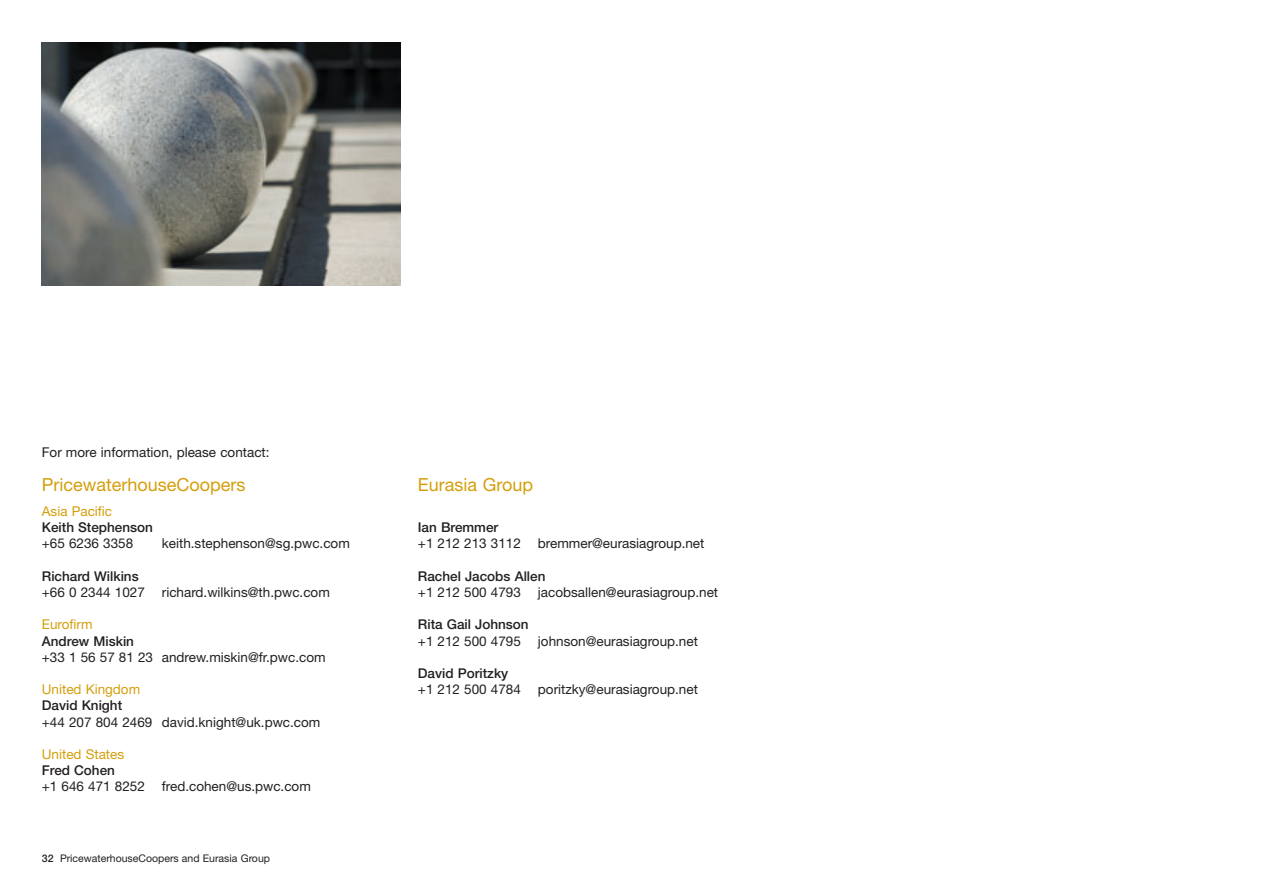
<style>
.page{position:relative;width:1263px;height:891px;background:#fff}
.page>*{position:absolute;margin:0;border:0;box-sizing:border-box;transform-origin:0 0}
.t1{font:18px "Helvetica Neue";color:#d49f0c}
.t2{font:13.5px "Helvetica Neue";color:#231f20}
.t3{font:500 13.5px "Helvetica Neue";color:#231f20}
.t4{font:13.5px "Helvetica Neue";color:#d49f0c}
.t5{font:10.5px "Helvetica Neue";color:#231f20}
.s1{font-weight:500}
</style>
<div class="page">
<img style="left:42px;top:43px;width:358px;height:243px">
<p class="t2" style="left:42px;top:447px;width:229px">For more information, please contact:</p>
<h1 class="t1" style="left:42px;top:478px;width:205px">PricewaterhouseCoopers</h1>
<p class="t4" style="left:42px;top:506px;width:72px">Asia Pacific</p>
<p class="t3" style="left:42px;top:523px;width:113px">Keith Stephenson</p>
<p class="t2" style="left:42px;top:539px;width:93px">+65 6236 3358</p>
<p class="t2" style="left:162px;top:539px;width:190px">keith.stephenson@sg.pwc.com</p>
<p class="t3" style="left:42px;top:571px;width:98px">Richard Wilkins</p>
<p class="t2" style="left:42px;top:587px;width:105px">+66 0 2344 1027</p>
<p class="t2" style="left:162px;top:587px;width:170px">richard.wilkins@th.pwc.com</p>
<p class="t4" style="left:42px;top:620px;width:52px">Eurofirm</p>
<p class="t3" style="left:42px;top:636px;width:94px">Andrew Miskin</p>
<p class="t2" style="left:42px;top:652px;width:285px">+33 1 56 57 81 23 andrew.miskin@fr.pwc.com</p>
<p class="t4" style="left:42px;top:685px;width:100px">United Kingdom</p>
<p class="t3" style="left:42px;top:701px;width:82px">David Knight</p>
<p class="t2" style="left:42px;top:717px;width:280px">+44 207 804 2469 david.knight@uk.pwc.com</p>
<p class="t4" style="left:42px;top:749px;width:84px">United States</p>
<p class="t3" style="left:42px;top:766px;width:75px">Fred Cohen</p>
<p class="t2" style="left:42px;top:782px;width:105px">+1 646 471 8252</p>
<p class="t2" style="left:162px;top:782px;width:151px">fred.cohen@us.pwc.com</p>
<p class="t5" style="left:42px;top:855px;width:230px"><span class="s1">32</span> PricewaterhouseCoopers and Eurasia Group</p>
<h1 class="t1" style="left:418px;top:478px;width:117px">Eurasia Group</h1>
<p class="t3" style="left:418px;top:523px;width:82px">Ian Bremmer</p>
<p class="t2" style="left:418px;top:539px;width:105px">+1 212 213 3112</p>
<p class="t2" style="left:538px;top:539px;width:168px">bremmer@eurasiagroup.net</p>
<p class="t3" style="left:418px;top:571px;width:129px">Rachel Jacobs Allen</p>
<p class="t2" style="left:418px;top:587px;width:105px">+1 212 500 4793</p>
<p class="t2" style="left:538px;top:587px;width:182px">jacobsallen@eurasiagroup.net</p>
<p class="t3" style="left:418px;top:620px;width:112px">Rita Gail Johnson</p>
<p class="t2" style="left:418px;top:636px;width:105px">+1 212 500 4795</p>
<p class="t2" style="left:538px;top:636px;width:162px">johnson@eurasiagroup.net</p>
<p class="t3" style="left:418px;top:668px;width:92px">David Poritzky</p>
<p class="t2" style="left:418px;top:685px;width:105px">+1 212 500 4784</p>
<p class="t2" style="left:538px;top:685px;width:162px">poritzky@eurasiagroup.net</p>
</div>
